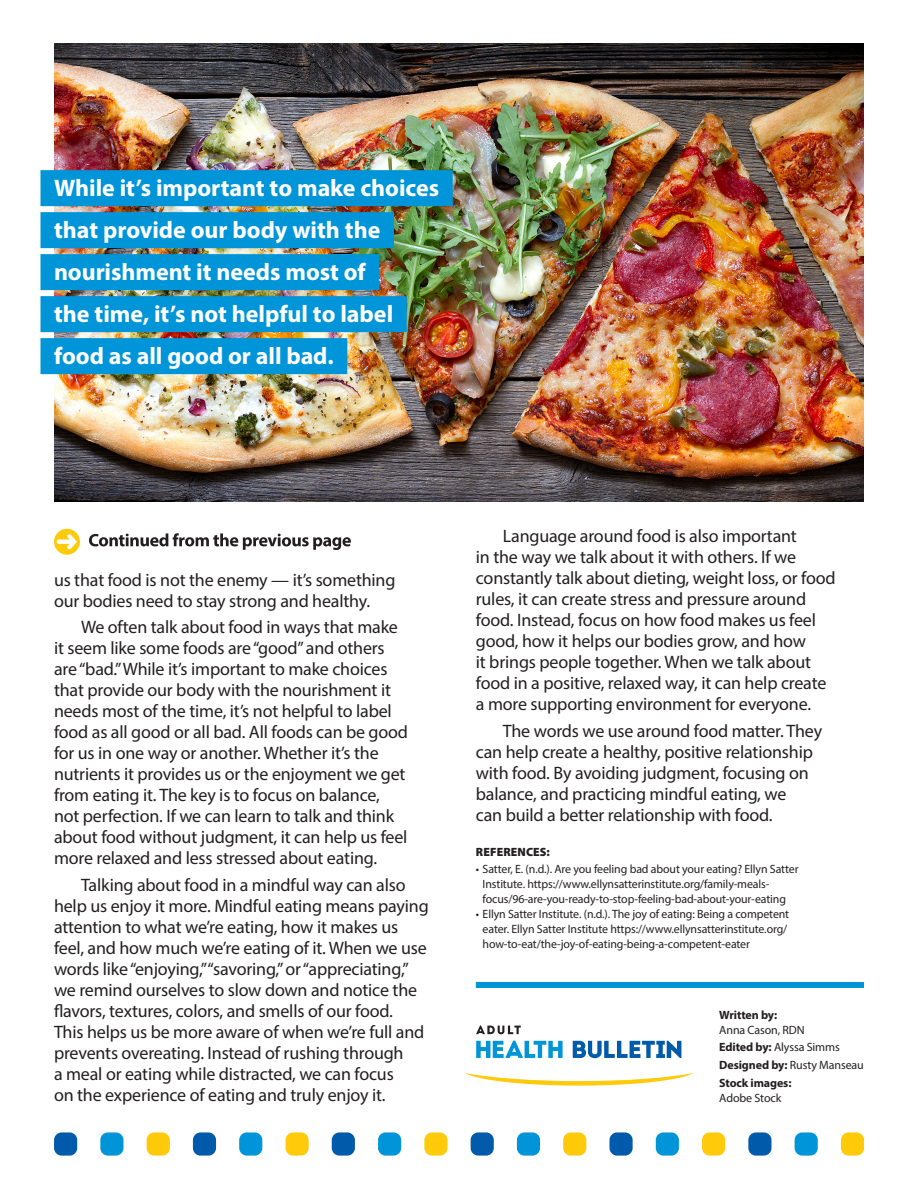
<style>
.page{position:relative;width:918px;height:1188px;background:#fff}
.page>*{position:absolute;margin:0;border:0;box-sizing:border-box;transform-origin:0 0}
.Pullout__Over_Photo{font:700 24px "Myriad Pro";letter-spacing:-.005em;color:#fff}
.Body{font:18px/21px "Myriad Pro";letter-spacing:-.01em;color:#231f20}
.t1{font:12px/15px "Myriad Pro";letter-spacing:-.01em;color:#231f20}
.t2{font:700 12px/15px "Myriad Pro";letter-spacing:-.01em;color:#231f20}
.REFERENCES{font:900 12px "Myriad Pro";letter-spacing:.01em;color:#231f20}
.s1{font-weight:700}
.s2{font-weight:400}
</style>
<div class="page">
<div style="left:54px;top:1132px;width:23px;height:24px;background:#015aaa;border-radius:8px"></div>
<div style="left:193px;top:1132px;width:23px;height:24px;background:#015aaa;border-radius:8px"></div>
<div style="left:332px;top:1132px;width:23px;height:24px;background:#015aaa;border-radius:8px"></div>
<div style="left:471px;top:1132px;width:23px;height:24px;background:#015aaa;border-radius:8px"></div>
<div style="left:609px;top:1132px;width:24px;height:24px;background:#015aaa;border-radius:8px"></div>
<div style="left:748px;top:1132px;width:23px;height:24px;background:#015aaa;border-radius:8px"></div>
<div style="left:100px;top:1132px;width:23px;height:24px;background:#0095d9;border-radius:8px"></div>
<div style="left:239px;top:1132px;width:23px;height:24px;background:#0095d9;border-radius:8px"></div>
<div style="left:378px;top:1132px;width:23px;height:24px;background:#0095d9;border-radius:8px"></div>
<div style="left:517px;top:1132px;width:23px;height:24px;background:#0095d9;border-radius:8px"></div>
<div style="left:656px;top:1132px;width:23px;height:24px;background:#0095d9;border-radius:8px"></div>
<div style="left:795px;top:1132px;width:23px;height:24px;background:#0095d9;border-radius:8px"></div>
<div style="left:147px;top:1132px;width:23px;height:24px;background:#feca0a;border-radius:8px"></div>
<div style="left:285px;top:1132px;width:24px;height:24px;background:#feca0a;border-radius:8px"></div>
<div style="left:424px;top:1132px;width:23px;height:24px;background:#feca0a;border-radius:8px"></div>
<div style="left:563px;top:1132px;width:23px;height:24px;background:#feca0a;border-radius:8px"></div>
<div style="left:702px;top:1132px;width:23px;height:24px;background:#feca0a;border-radius:8px"></div>
<div style="left:841px;top:1132px;width:23px;height:24px;background:#feca0a;border-radius:8px"></div>
<svg style="left:465px;top:1073px;width:228px;height:13px"></svg>
<svg style="left:476px;top:1025px;width:45px;height:9px"></svg>
<svg style="left:573px;top:1041px;width:108px;height:17px"></svg>
<svg style="left:476px;top:1041px;width:87px;height:17px"></svg>
<div style="left:476px;top:982px;width:388px;height:6px;background:#0095d9"></div>
<svg style="left:54px;top:529px;width:26px;height:26px"></svg>
<svg style="left:89px;top:533px;width:262px;height:17px"></svg>
<img style="left:54px;top:43px;width:810px;height:459px">
<div style="left:40px;top:170px;width:413px;height:36px;background:#0095d9"></div>
<div style="left:40px;top:212px;width:354px;height:36px;background:#0095d9"></div>
<div style="left:40px;top:254px;width:339px;height:36px;background:#0095d9"></div>
<div style="left:40px;top:296px;width:367px;height:36px;background:#0095d9"></div>
<div style="left:40px;top:338px;width:307px;height:36px;background:#0095d9"></div>
<p class="Pullout__Over_Photo" style="left:54px;top:172px;width:387px">While it’s important to make choices</p>
<p class="Pullout__Over_Photo" style="left:54px;top:214px;width:328px">that provide our body with the</p>
<p class="Pullout__Over_Photo" style="left:54px;top:256px;width:313px">nourishment it needs most of</p>
<p class="Pullout__Over_Photo" style="left:54px;top:298px;width:341px">the time, it’s not helpful to label</p>
<p class="Pullout__Over_Photo" style="left:54px;top:340px;width:281px">food as all good or all bad.</p>
<p class="Body" style="left:54px;top:569px;width:343px">us that food is not the enemy — it’s something our bodies need to stay strong and healthy.</p>
<p class="Body" style="left:54px;top:616px;width:356px;text-indent:27px">We often talk about food in ways that make it seem like some foods are “good” and others are “bad.” While it’s important to make choices that provide our body with the nourishment it needs most of the time, it’s not helpful to label food as all good or all bad. All foods can be good for us in one way or another. Whether it’s the nutrients it provides us or the enjoyment we get from eating it. The key is to focus on balance, not perfection. If we can learn to talk and think about food without judgment, it can help us feel more relaxed and less stressed about eating.</p>
<p class="Body" style="left:54px;top:874px;width:376px;text-indent:27px">Talking about food in a mindful way can also help us enjoy it more. Mindful eating means paying attention to what we’re eating, how it makes us feel, and how much we’re eating of it. When we use words like “enjoying,” “savoring,” or “appreciating,” we remind ourselves to slow down and notice the flavors, textures, colors, and smells of our food.<br>This helps us be more aware of when we’re full and prevents overeating. Instead of rushing through<br>a meal or eating while distracted, we can focus<br>on the experience of eating and truly enjoy it.</p>
<p class="Body" style="left:476px;top:525px;width:361px;text-indent:27px">Language around food is also important<br>in the way we talk about it with others. If we constantly talk about dieting, weight loss, or food rules, it can create stress and pressure around food. Instead, focus on how food makes us feel good, how it helps our bodies grow, and how<br>it brings people together. When we talk about food in a positive, relaxed way, it can help create a more supporting environment for everyone.</p>
<p class="Body" style="left:476px;top:720px;width:348px;text-indent:27px">The words we use around food matter. They can help create a healthy, positive relationship with food. By avoiding judgment, focusing on balance, and practicing mindful eating, we<br>can build a better relationship with food.</p>
<p class="REFERENCES" style="left:476px;top:844px;width:75px">REFERENCES:</p>
<p class="t1" style="left:483px;top:861px;width:317px;text-indent:-7px">• Satter, E. (n.d.). Are you feeling bad about your eating? Ellyn Satter<br>Institute. https://www.ellynsatterinstitute.org/family-meals&shy;focus/96-are-you-ready-to-stop-feeling-bad-about-your-eating</p>
<p class="t1" style="left:483px;top:906px;width:308px;text-indent:-7px">• Ellyn Satter Institute. (n.d.). The joy of eating: Being a competent eater. Ellyn Satter Institute https://www.ellynsatterinstitute.org/ how-to-eat/the-joy-of-eating-being-a-competent-eater</p>
<p class="t1" style="left:719px;top:1007px;width:87px"><span class="s1">Written by:<br></span>Anna Cason, RDN</p>
<p class="t1" style="left:719px;top:1039px;width:122px"><span class="s1">Edited by:</span> Alyssa Simms</p>
<p class="t1" style="left:719px;top:1057px;width:146px"><span class="s1">Designed by:</span> Rusty Manseau</p>
<p class="t2" style="left:719px;top:1075px;width:74px">Stock images:<br><span class="s2">Adobe Stock</span></p>
</div>
